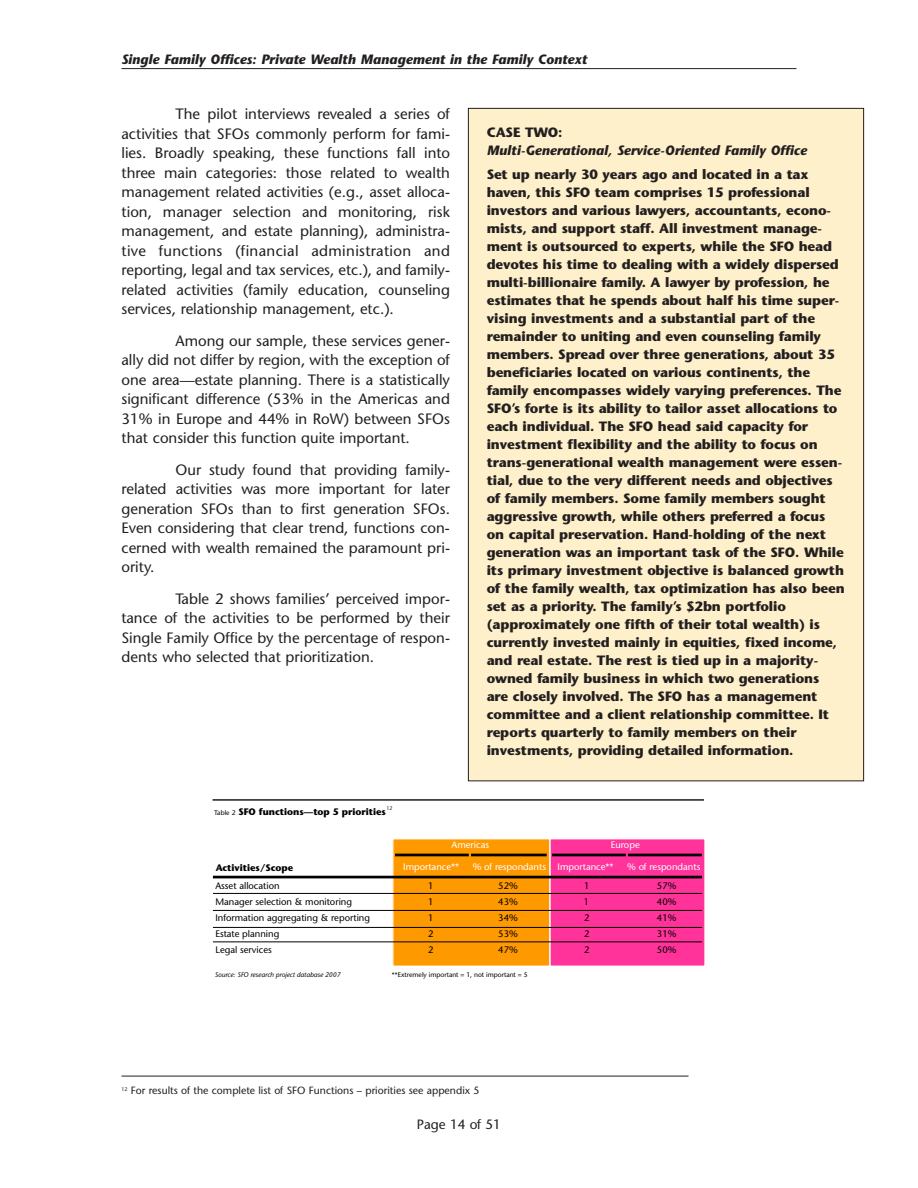
<style>
.page{position:relative;width:918px;height:1188px;background:#fff}
.page>*{position:absolute;margin:0;border:0;box-sizing:border-box;transform-origin:0 0}
.t1{font:15px/19.5px "Stone Sans";color:#231f20;text-align:justify}
.t2{font:700 13.5px/18px "Stone Sans";letter-spacing:-.005em;color:#231f20}
.t3{font:italic 700 13.5px "Stone Sans";color:#231f20}
.t4{font:13.5px "Stone Sans";color:#231f20}
.t5{font:10.5px "Stone Sans";color:#231f20}
.t6{font:9.45px "Stone Sans";color:#000}
.t7{font:9.45px "Stone Sans";color:#fff}
.t8{font:700 9.45px "Stone Sans";color:#000}
.t9{font:italic 6.75px "Stone Sans";color:#000}
.t10{font:6.75px "Stone Sans";color:#000}
.t11{font:5.25px "Stone Sans";color:#231f20}
.s1{font-weight:400;font-size:6.75px}
</style>
<div class="page">
<hr style="left:122px;top:68px;width:674px;height:1px;background:#231f20">
<hr style="left:122px;top:1076px;width:566px;height:1px;background:#231f20">
<div style="left:550px;top:839px;width:155px;height:127px;background:#f39"></div>
<div style="left:549px;top:838px;width:157px;height:129px;border:1px solid #fff"></div>
<hr style="left:628px;top:854px;width:74px;height:2px;background:#000">
<hr style="left:552px;top:854px;width:74px;height:2px;background:#000">
<div style="left:393px;top:839px;width:157px;height:127px;background:#f90"></div>
<div style="left:392px;top:838px;width:158px;height:129px;border:1px solid #fff"></div>
<hr style="left:213px;top:799px;width:491px;height:2px;background:#000">
<hr style="left:213px;top:876px;width:489px;height:2px;background:#000">
<hr style="left:213px;top:893px;width:489px;height:1px;background:#000">
<hr style="left:213px;top:910px;width:489px;height:1px;background:#000">
<hr style="left:213px;top:927px;width:489px;height:1px;background:#000">
<hr style="left:213px;top:942px;width:489px;height:1px;background:#000">
<hr style="left:471px;top:854px;width:76px;height:2px;background:#000">
<hr style="left:395px;top:854px;width:74px;height:2px;background:#000">
<div style="left:468px;top:108px;width:396px;height:673px;background:#fef0ca"></div>
<p class="t3" style="left:122px;top:54px;width:467px">Single Family Offices: Private Wealth Management in the Family Context</p>
<p class="t1" style="left:122px;top:106px;width:330px;text-indent:54px">The pilot interviews revealed a series of activities that SFOs commonly perform for fami&shy;lies. Broadly speaking, these functions fall into three main categories: those related to wealth management related activities (e.g., asset alloca&shy;tion, manager selection and monitoring, risk management, and estate planning), administra&shy;tive functions (financial administration and reporting, legal and tax services, etc.), and family&shy;related activities (family education, counseling services, relationship management, etc.).</p>
<p class="t1" style="left:122px;top:332px;width:330px;text-indent:54px">Among our sample, these services gener&shy;ally did not differ by region, with the exception of one area—estate planning. There is a statistically significant difference (53% in the Americas and 31% in Europe and 44% in RoW) between SFOs that consider this function quite important.</p>
<p class="t1" style="left:122px;top:461px;width:330px;text-indent:54px">Our study found that providing family&shy;related activities was more important for later generation SFOs than to first generation SFOs.<br>Even considering that clear trend, functions con&shy;cerned with wealth remained the paramount pri&shy;ority.</p>
<p class="t1" style="left:122px;top:590px;width:330px;text-indent:54px">Table 2 shows families’ perceived impor&shy;tance of the activities to be performed by their Single Family Office by the percentage of respon&shy;dents who selected that prioritization.</p>
<p class="t11" style="left:386px;top:806px;width:8px">12</p>
<p class="t8" style="left:214px;top:808px;width:173px"><span class="s1">Table 2</span> SFO functions—top 5 priorities</p>
<p class="t2" style="left:487px;top:124px;width:77px">CASE TWO:</p>
<p class="t3" style="left:487px;top:145px;width:322px">Multi-Generational, Service-Oriented Family Office</p>
<p class="t2" style="left:487px;top:166px;width:360px">Set up nearly 30 years ago and located in a tax haven, this SFO team comprises 15 professional investors and various lawyers, accountants, econo&shy;mists, and support staff. All investment manage&shy;ment is outsourced to experts, while the SFO head devotes his time to dealing with a widely dispersed multi-billionaire family. A lawyer by profession, he estimates that he spends about half his time super&shy;vising investments and a substantial part of the remainder to uniting and even counseling family members. Spread over three generations, about 35 beneficiaries located on various continents, the family encompasses widely varying preferences. The SFO’s forte is its ability to tailor asset allocations to each individual. The SFO head said capacity for investment flexibility and the ability to focus on trans-generational wealth management were essen&shy;tial, due to the very different needs and objectives of family members. Some family members sought aggressive growth, while others preferred a focus on capital preservation. Hand-holding of the next generation was an important task of the SFO. While its primary investment objective is balanced growth of the family wealth, tax optimization has also been set as a priority. The family’s $2bn portfolio (approximately one fifth of their total wealth) is currently invested mainly in equities, fixed income, and real estate. The rest is tied up in a majority&shy;owned family business in which two generations<br>are closely involved. The SFO has a management committee and a client relationship committee. It reports quarterly to family members on their investments, providing detailed information.</p>
<p class="t7" style="left:452px;top:841px;width:39px">Americas</p>
<p class="t8" style="left:216px;top:864px;width:79px">Activities/Scope</p>
<p class="t7" style="left:403px;top:863px;width:58px">Importance**</p>
<p class="t7" style="left:473px;top:863px;width:75px">% of respondants</p>
<p class="t7" style="left:611px;top:841px;width:31px">Europe</p>
<p class="t7" style="left:558px;top:863px;width:58px">Importance**</p>
<p class="t7" style="left:627px;top:863px;width:75px">% of respondants</p>
<p class="t6" style="left:215px;top:882px;width:66px">Asset allocation</p>
<p class="t6" style="left:428px;top:882px;width:7px">1</p>
<p class="t6" style="left:498px;top:882px;width:21px">52%</p>
<p class="t6" style="left:584px;top:882px;width:7px">1</p>
<p class="t6" style="left:657px;top:882px;width:21px">57%</p>
<p class="t6" style="left:215px;top:898px;width:138px">Manager selection &amp; monitoring</p>
<p class="t6" style="left:428px;top:898px;width:7px">1</p>
<p class="t6" style="left:498px;top:898px;width:21px">43%</p>
<p class="t6" style="left:584px;top:898px;width:7px">1</p>
<p class="t6" style="left:657px;top:898px;width:21px">40%</p>
<p class="t6" style="left:215px;top:914px;width:156px">Information aggregating &amp; reporting</p>
<p class="t6" style="left:428px;top:914px;width:7px">1</p>
<p class="t6" style="left:498px;top:914px;width:21px">34%</p>
<p class="t6" style="left:584px;top:914px;width:7px">2</p>
<p class="t6" style="left:657px;top:914px;width:21px">41%</p>
<p class="t6" style="left:215px;top:930px;width:65px">Estate planning</p>
<p class="t6" style="left:428px;top:930px;width:7px">2</p>
<p class="t6" style="left:498px;top:930px;width:21px">53%</p>
<p class="t6" style="left:584px;top:930px;width:7px">2</p>
<p class="t6" style="left:657px;top:930px;width:21px">31%</p>
<p class="t6" style="left:215px;top:946px;width:58px">Legal services</p>
<p class="t6" style="left:428px;top:946px;width:7px">2</p>
<p class="t6" style="left:498px;top:946px;width:21px">47%</p>
<p class="t6" style="left:584px;top:946px;width:7px">2</p>
<p class="t6" style="left:657px;top:946px;width:21px">50%</p>
<p class="t9" style="left:215px;top:973px;width:127px">Source: SFO research project database 2007</p>
<p class="t10" style="left:392px;top:973px;width:137px">**Extremely important = 1, not important = 5</p>
<p class="t5" style="left:122px;top:1087px;width:360px"><sup>12</sup> For results of the complete list of SFO Functions – priorities see appendix 5</p>
<p class="t4" style="left:417px;top:1119px;width:86px">Page 14 of 51</p>
</div>
